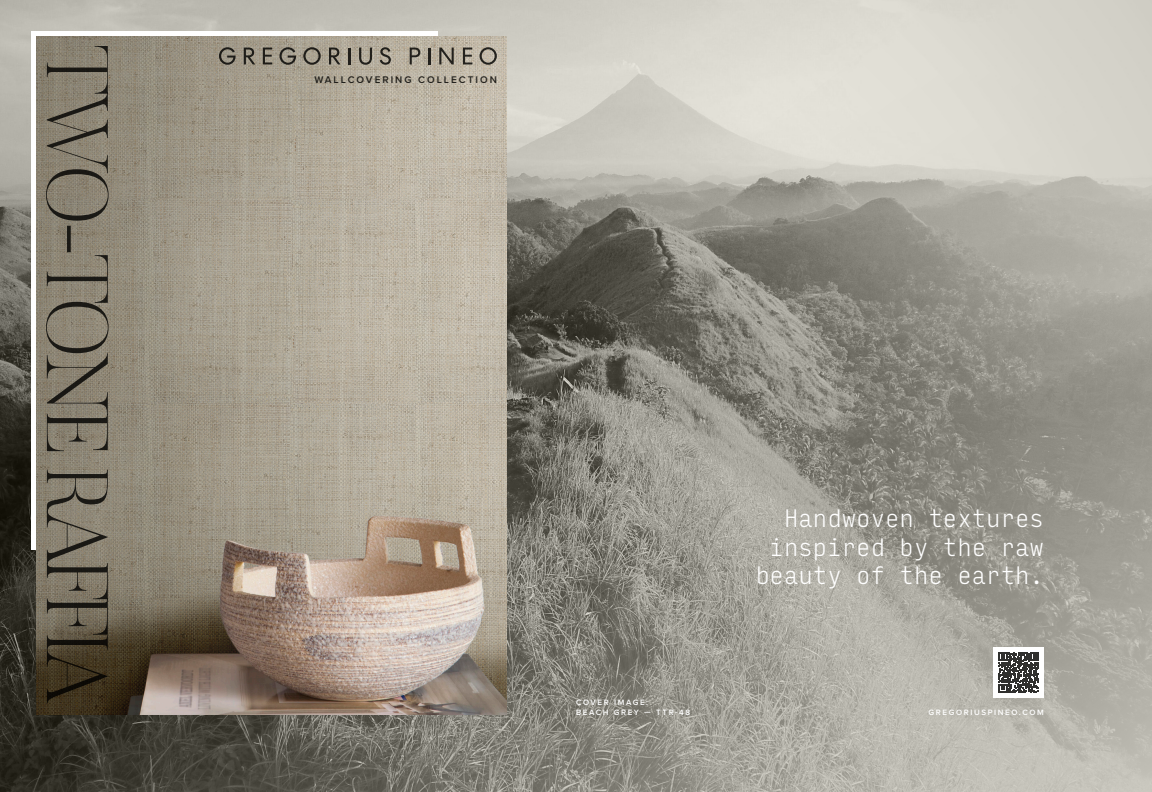
<style>
.page{position:relative;width:1152px;height:792px;background:#fff}
.page>*{position:absolute;margin:0;border:0;box-sizing:border-box;transform-origin:0 0}
.t1{font:200 24px/28.8px "Input Mono Narrow";color:#fff;text-align:right}
.t2{font:600 10px "Proxima Nova";letter-spacing:.2em;color:#30302e}
.t3{font:600 8px "Proxima Nova";letter-spacing:.2em;color:#fff}
</style>
<div class="page">
<img style="left:0;top:0;width:1152px;height:792px">
<div style="left:31px;top:31px;width:407px;height:518px;background:#fff"></div>
<img style="left:36px;top:36px;width:471px;height:679px">
<div style="left:994px;top:647px;width:50px;height:51px;background:#fff"></div>
<svg style="left:999px;top:652px;width:40px;height:41px"></svg>
<svg style="left:219px;top:47px;width:17px;height:18px"></svg>
<svg style="left:244px;top:48px;width:11px;height:16px"></svg>
<svg style="left:263px;top:48px;width:9px;height:16px"></svg>
<svg style="left:279px;top:47px;width:17px;height:18px"></svg>
<svg style="left:303px;top:47px;width:18px;height:18px"></svg>
<svg style="left:329px;top:48px;width:11px;height:16px"></svg>
<svg style="left:348px;top:48px;width:2px;height:16px"></svg>
<svg style="left:359px;top:48px;width:13px;height:17px"></svg>
<svg style="left:380px;top:47px;width:11px;height:18px"></svg>
<svg style="left:410px;top:48px;width:10px;height:16px"></svg>
<svg style="left:428px;top:48px;width:2px;height:16px"></svg>
<svg style="left:439px;top:48px;width:15px;height:16px"></svg>
<svg style="left:463px;top:48px;width:9px;height:16px"></svg>
<svg style="left:480px;top:47px;width:17px;height:18px"></svg>
<svg style="left:46px;top:46px;width:63px;height:657px"></svg>
<p class="t2" style="left:314px;top:72px;width:184px">WALLCOVERING COLLECTION</p>
<p class="t3" style="left:576px;top:697px;width:74px">COVER IMAGE:</p>
<p class="t3" style="left:576px;top:706px;width:116px">BEACH GREY — TTR-48</p>
<p class="t1" style="left:755px;top:502px;width:290px">Handwoven textures inspired by the raw beauty of the earth.</p>
<p class="t3" style="left:929px;top:706px;width:117px">GREGORIUSPINEO.COM</p>
</div>
